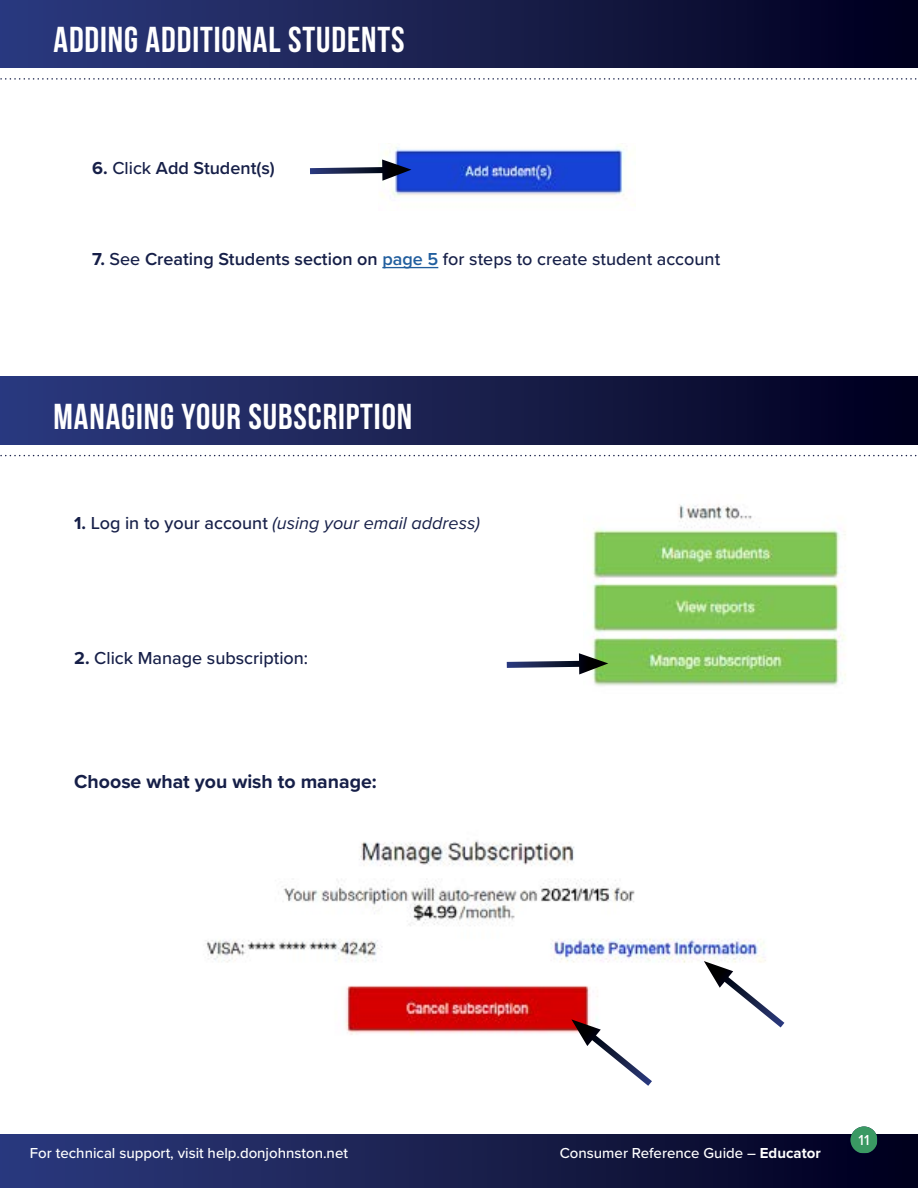
<style>
.page{position:relative;width:918px;height:1188px;background:#fff}
.page>*{position:absolute;margin:0;border:0;box-sizing:border-box;transform-origin:0 0}
.t1{font:36px "Bebas Neue";letter-spacing:.025em;color:#fff}
.t2{font:700 19.5px "Proxima Nova";color:#161f48}
.t3{font:500 18px "Proxima Nova";color:#161f48}
.t4{font:italic 18px "Proxima Nova";color:#161f48}
.t5{font:600 18px "Proxima Nova";color:#161f48}
.t6{font:500 15px "Proxima Nova";color:#fff}
.s1{font-weight:700}
.s2{font-weight:500}
.s3{font-weight:600}
.s4{font-weight:600;color:#215e9e}
.s5{font-weight:700;font-style:normal}
.s6{font-weight:500;font-style:normal}
</style>
<div class="page">
<div style="left:0;top:0;width:918px;height:68px;background:linear-gradient(to right,#2e3c7f,#02011e)"></div>
<div style="left:0;top:1134px;width:918px;height:54px;background:linear-gradient(to right,#2e3c7e,#01001d)"></div>
<svg style="left:0;top:78px;width:917px;height:2px"></svg>
<hr style="left:382px;top:267px;width:56px;height:1px;background:#215e9e">
<img style="left:380px;top:144px;width:245px;height:54px">
<svg style="left:310px;top:159px;width:101px;height:22px"></svg>
<div style="left:0;top:377px;width:918px;height:67px;background:linear-gradient(to right,#2e3c7f,#02011e)"></div>
<svg style="left:0;top:455px;width:917px;height:1px"></svg>
<img style="left:591px;top:504px;width:255px;height:182px">
<svg style="left:507px;top:653px;width:101px;height:21px"></svg>
<img style="left:206px;top:840px;width:575px;height:195px">
<svg style="left:571px;top:1019px;width:81px;height:67px"></svg>
<svg style="left:704px;top:961px;width:80px;height:66px"></svg>
<div style="left:850px;top:1126px;width:28px;height:28px;background:#3a9963;border-radius:14px"></div>
<h1 class="t1" style="left:53px;top:20px;width:353px">ADDING ADDITIONAL STUDENTS</h1>
<p class="t5" style="left:92px;top:154px;width:184px"><span class="s1">6.</span> <span class="s2">Click</span> Add Student(s)</p>
<p class="t3" style="left:92px;top:246px;width:629px"><span class="s1">7.</span> See <span class="s3">Creating Students section on</span> <span class="s4">page 5</span> for steps to create student account</p>
<h1 class="t1" style="left:53px;top:397px;width:360px">MANAGING YOUR SUBSCRIPTION</h1>
<p class="t4" style="left:74px;top:510px;width:407px"><span class="s5">1.</span> <span class="s6">Log in to your account</span> (using your email address)</p>
<p class="t3" style="left:74px;top:644px;width:235px"><span class="s1">2.</span> Click Manage subscription:</p>
<p class="t2" style="left:74px;top:767px;width:304px">Choose what you wish to manage:</p>
<p class="t6" style="left:30px;top:1142px;width:320px">For technical support, visit help.donjohnston.net</p>
<p class="t6" style="left:560px;top:1142px;width:263px">Consumer Reference Guide – <span class="s1">Educator</span></p>
<p class="t6" style="left:859px;top:1129px;width:12px">11</p>
</div>
